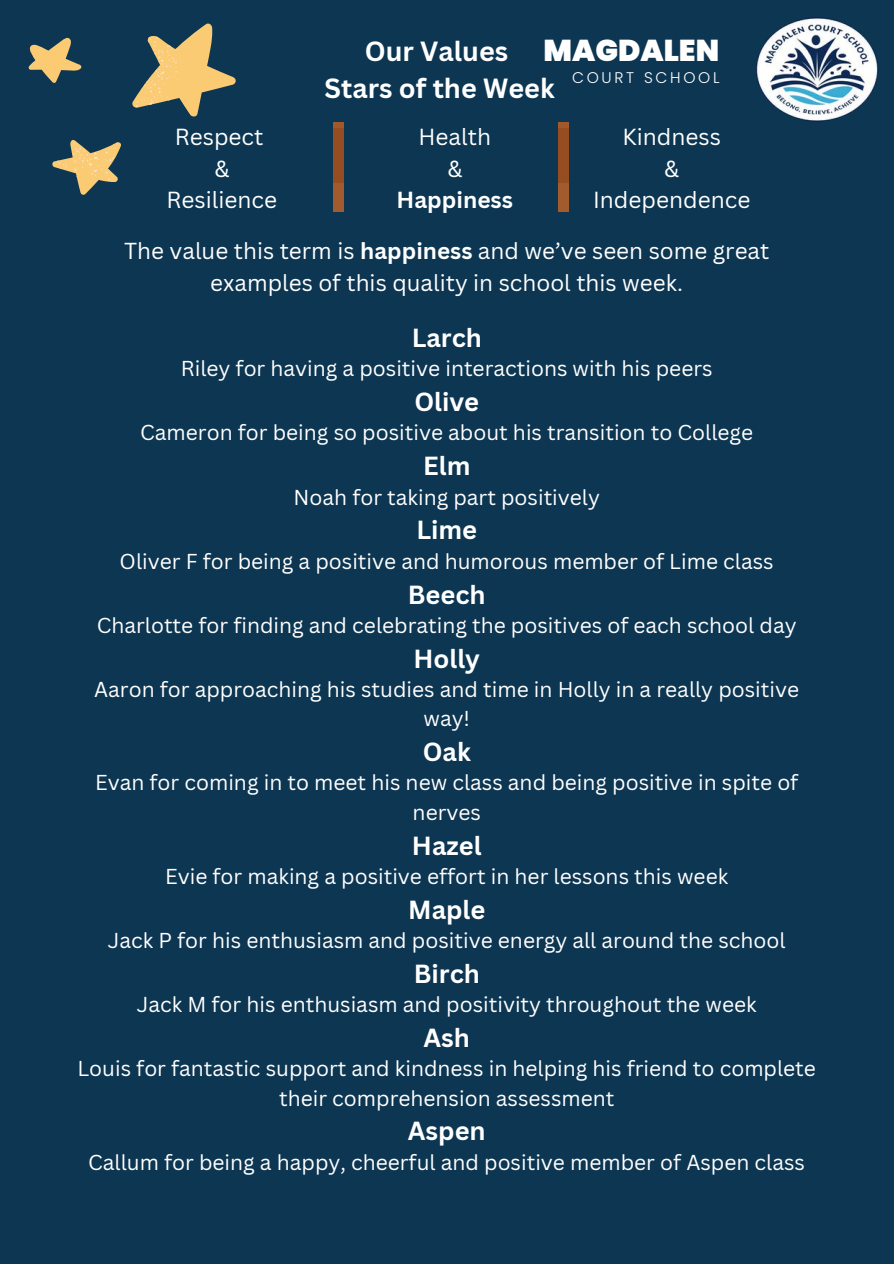
<style>
.page{position:relative;width:894px;height:1264px;background:#fff}
.page>*{position:absolute;margin:0;border:0;box-sizing:border-box;transform-origin:0 0}
.t1{font:900 30.15px "Poppins";color:#fff}
.t2{font:700 27px/37.2px "Canva Sans";color:#fff;text-align:center}
.t3{font:700 25.5px "Canva Sans";color:#fff}
.t4{font:22.65px/31.5px "Canva Sans";color:#fff;text-align:center}
.t5{font:700 22.65px/31.5px "Canva Sans";color:#fff;text-align:center}
.t6{font:22.5px/31.5px "Canva Sans";color:#fff;text-align:center}
.t7{font:21px/29.2px "Canva Sans";color:#fff;text-align:center}
.t8{font:300 15.45px "Poppins";letter-spacing:.175em;color:#fff}
.s1{font-weight:400}
.s2{font-weight:700}
</style>
<div class="page">
<div style="left:0;top:0;width:893px;height:1263px;background:#0d3652"></div>
<svg style="left:28px;top:23px;width:207px;height:172px"></svg>
<img style="left:333px;top:122px;width:10px;height:89px">
<img style="left:756px;top:17px;width:122px;height:105px">
<img style="left:558px;top:122px;width:10px;height:89px">
<h1 class="t1" style="left:543px;top:30px;width:177px">MAGDALEN</h1>
<p class="t8" style="left:572px;top:67px;width:149px">COURT SCHOOL</p>
<h3 class="t2" style="left:324px;top:31px;width:231px">Our Values<br>Stars of the Week</h3>
<p class="t4" style="left:166px;top:120px;width:112px">Respect<br>&amp;<br>Resilience</p>
<h2 class="t5" style="left:396px;top:120px;width:118px"><span class="s1">Health<br>&amp;<br></span>Happiness</h2>
<p class="t4" style="left:593px;top:120px;width:159px">Kindness<br>&amp;<br>Independence</p>
<h3 class="t6" style="left:124px;top:235px;width:646px">The value this term is <span class="s2">happiness</span> and we’ve seen some great examples of this quality in school this week.</h3>
<p class="t3" style="left:411px;top:320px;width:72px">Larch</p>
<p class="t7" style="left:181px;top:353px;width:533px">Riley for having a positive interactions with his peers</p>
<p class="t3" style="left:414px;top:384px;width:66px">Olive</p>
<p class="t7" style="left:140px;top:417px;width:614px">Cameron for being so positive about his transition to College</p>
<p class="t3" style="left:423px;top:448px;width:49px">Elm</p>
<p class="t7" style="left:293px;top:482px;width:308px">Noah for taking part positively</p>
<p class="t3" style="left:416px;top:512px;width:62px">Lime</p>
<p class="t7" style="left:120px;top:546px;width:655px">Oliver F for being a positive and humorous member of Lime class</p>
<p class="t3" style="left:408px;top:576px;width:79px">Beech</p>
<p class="t7" style="left:97px;top:610px;width:701px">Charlotte for finding and celebrating the positives of each school day</p>
<p class="t3" style="left:413px;top:640px;width:68px">Holly</p>
<p class="t7" style="left:94px;top:674px;width:706px">Aaron for approaching his studies and time in Holly in a really positive way!</p>
<p class="t3" style="left:422px;top:734px;width:50px">Oak</p>
<p class="t7" style="left:95px;top:767px;width:704px">Evan for coming in to meet his new class and being positive in spite of nerves</p>
<p class="t3" style="left:412px;top:827px;width:71px">Hazel</p>
<p class="t7" style="left:165px;top:861px;width:564px">Evie for making a positive effort in her lessons this week</p>
<p class="t3" style="left:408px;top:891px;width:79px">Maple</p>
<p class="t7" style="left:108px;top:925px;width:679px">Jack P for his enthusiasm and positive energy all around the school</p>
<p class="t3" style="left:413px;top:955px;width:68px">Birch</p>
<p class="t7" style="left:137px;top:989px;width:621px">Jack M for his enthusiasm and positivity throughout the week</p>
<p class="t3" style="left:423px;top:1019px;width:48px">Ash</p>
<p class="t7" style="left:77px;top:1053px;width:739px">Louis for fantastic support and kindness in helping his friend to complete their comprehension assessment</p>
<p class="t3" style="left:408px;top:1113px;width:79px">Aspen</p>
<p class="t7" style="left:88px;top:1146px;width:718px">Callum for being a happy, cheerful and positive member of Aspen class</p>
</div>
